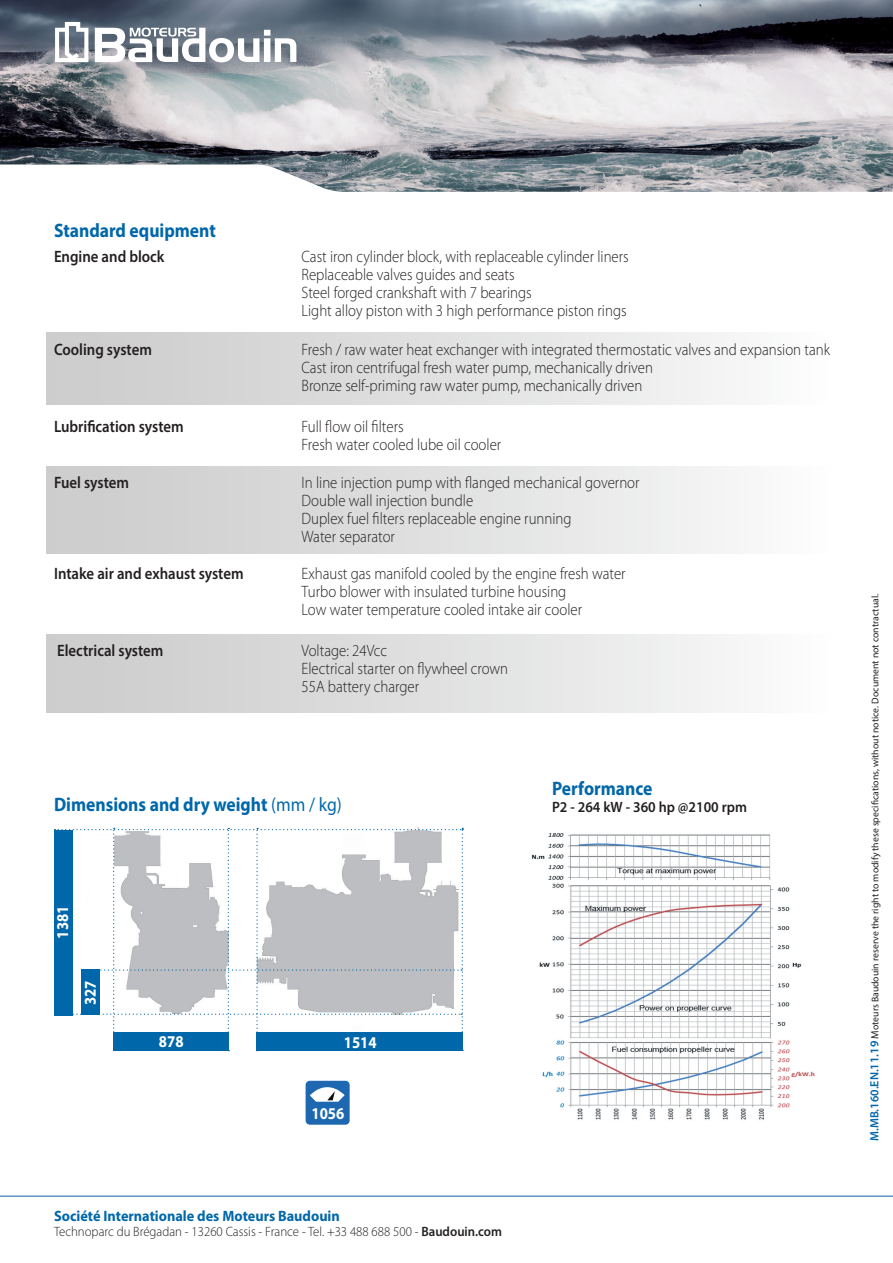
<style>
.page{position:relative;width:893px;height:1263px;background:#fff}
.page>*{position:absolute;margin:0;border:0;box-sizing:border-box;transform-origin:0 0}
.t1{font:700 19.5px "Myriad Pro";color:#0067aa;scale:.9 1}
.t2{font:300 16.5px/18px "Myriad Pro";color:#231f20;scale:.9 1}
.t3{font:600 16.5px "Myriad Pro";color:#231f20;scale:.9 1}
.t4{font:700 16.5px "Myriad Pro";color:#fff;scale:.9 1}
.t5{font:700 15px "Myriad Pro";color:#0067aa;scale:.95 1}
.t6{font:600 15px "Myriad Pro";color:#231f20;scale:.94 1}
.t7{font:300 13.5px "Myriad Pro";color:#231f20;scale:.95 1}
.t8{font:9.75px "Myriad Pro";color:#231f20}
.s1{font-weight:400}
.s2{font-weight:600}
.s3{font-weight:600;font-size:12px;color:#0067aa}
.s4{font-size:10.5px}
</style>
<div class="page">
<div style="left:47px;top:634px;width:786px;height:78px;background:linear-gradient(to right,#cacaca,#fafafb)"></div>
<img style="left:531px;top:833px;width:284px;height:287px">
<div style="left:306px;top:1081px;width:44px;height:44px;background:#1d68b1;border-radius:4px"></div>
<svg style="left:310px;top:1087px;width:35px;height:15px"></svg>
<div style="left:54px;top:830px;width:19px;height:185px;background:#0067aa"></div>
<svg style="left:55px;top:828px;width:408px;height:223px"></svg>
<img style="left:0;top:0;width:893px;height:164px">
<svg style="left:0;top:164px;width:893px;height:28px"></svg>
<div style="left:47px;top:333px;width:784px;height:71px;background:linear-gradient(to right,#cacaca,#fafafb)"></div>
<div style="left:47px;top:466px;width:786px;height:87px;background:linear-gradient(to right,#cacaca,#fafafb)"></div>
<svg style="left:95px;top:28px;width:201px;height:34px"></svg>
<svg style="left:55px;top:22px;width:33px;height:40px"></svg>
<hr style="left:0;top:1195px;width:893px;height:2px;background:#6192c7">
<p class="t1" style="left:54px;top:218px;width:181px">Standard equipment</p>
<p class="t3" style="left:54px;top:246px;width:124px">Engine and block</p>
<p class="t2" style="left:302px;top:247px;width:365px">Cast iron cylinder block, with replaceable cylinder liners Replaceable valves guides and seats<br>Steel forged crankshaft with 7 bearings<br>Light alloy piston with 3 high performance piston rings</p>
<p class="t3" style="left:54px;top:339px;width:110px">Cooling system</p>
<p class="t2" style="left:302px;top:340px;width:589px">Fresh / raw water heat exchanger with integrated thermostatic valves and expansion tank<br>Cast iron centrifugal fresh water pump, mechanically driven<br>Bronze self-priming raw water pump, mechanically driven</p>
<p class="t3" style="left:54px;top:416px;width:146px">Lubrification system</p>
<p class="t2" style="left:302px;top:417px;width:223px">Full flow oil fi lters<br>Fresh water cooled lube oil cooler</p>
<p class="t3" style="left:54px;top:472px;width:85px">Fuel system</p>
<p class="t2" style="left:302px;top:473px;width:377px">In line injection pump with flanged mechanical governor Double wall injection bundle<br>Duplex fuel fi lters replaceable engine running<br>Water separator</p>
<p class="t3" style="left:54px;top:563px;width:212px">Intake air and exhaust system</p>
<p class="t2" style="left:302px;top:565px;width:362px">Exhaust gas manifold cooled by the engine fresh water<br>Turbo blower with insulated turbine housing<br>Low water temperature cooled intake air cooler</p>
<p class="t3" style="left:57px;top:640px;width:120px">Electrical system</p>
<p class="t2" style="left:302px;top:641px;width:231px">Voltage: 24Vcc<br>Electrical starter on flywheel crown<br>55A battery charger</p>
<p class="t1" style="left:54px;top:791px;width:321px">Dimensions and dry weight <span class="s1">(mm / kg)</span></p>
<p class="t4" style="left:52px;top:939px;width:38px;rotate:-90deg">1381</p>
<p class="t4" style="left:79px;top:1005px;width:29px;rotate:-90deg">327</p>
<p class="t4" style="left:159px;top:1031px;width:29px">878</p>
<p class="t4" style="left:344px;top:1031px;width:38px">1514</p>
<p class="t4" style="left:311px;top:1102px;width:38px">1056</p>
<p class="t5" style="left:54px;top:1206px;width:302px">Société Internationale des Moteurs Baudouin</p>
<p class="t7" style="left:54px;top:1223px;width:473px">Technoparc du Brégadan - 13260 Cassis - France - Tel. +33 488 688 500 - <span class="s2">Baudouin.com</span></p>
<p class="t1" style="left:552px;top:776px;width:113px">Performance</p>
<p class="t6" style="left:552px;top:797px;width:209px">P2 - 264 kW - 360 hp @2100 rpm</p>
<p class="t8" style="left:869px;top:1141px;width:548px;rotate:-90deg"><span class="s3">M.MB.160.EN.11.19</span> <span class="s4">M</span>oteurs Baudouin reserve the right to modify these specifications, without notice. Document not contractual.</p>
</div>
